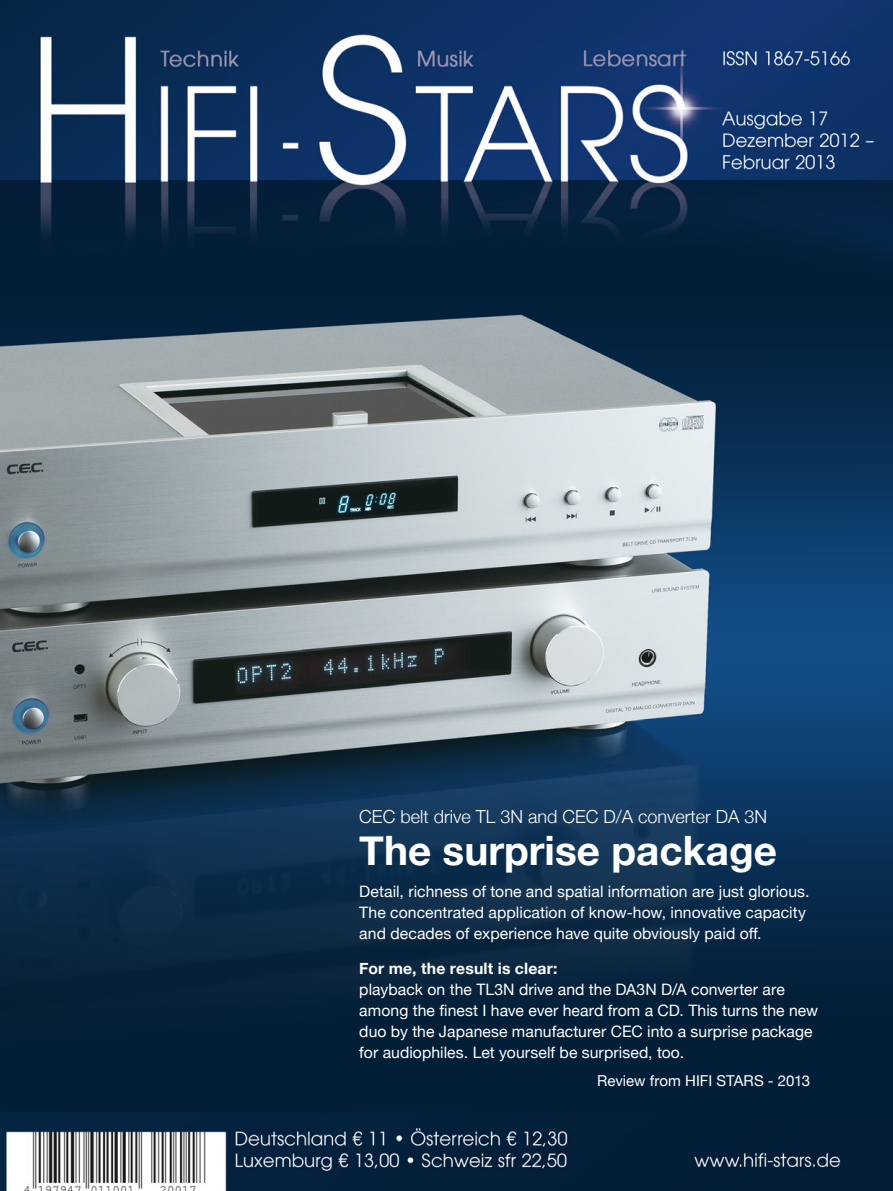
<style>
.page{position:relative;width:893px;height:1191px;background:#fff}
.page>*{position:absolute;margin:0;border:0;box-sizing:border-box;transform-origin:0 0}
.t1{font:700 40.5px "Helvetica Neue";color:#fff}
.t2{font:300 18px "Helvetica Neue";color:#fff}
.t3{font:15.75px/21px "Helvetica Neue";letter-spacing:.005em;color:#fff}
.t4{font:700 15.75px "Helvetica Neue";letter-spacing:.01em;color:#fff}
.t5{font:15px "Helvetica Neue";letter-spacing:.005em;color:#fff}
</style>
<div class="page">
<img style="left:0;top:0;width:893px;height:1191px">
<p class="t2" style="left:359px;top:802px;width:409px">CEC belt drive TL 3N and CEC D/A converter DA 3N</p>
<h1 class="t1" style="left:359px;top:814px;width:419px">The surprise package</h1>
<p class="t3" style="left:359px;top:879px;width:452px">Detail, richness of tone and spatial information are just glorious.<br>The concentrated application of know-how, innovative capacity and decades of experience have quite obviously paid off.</p>
<p class="t4" style="left:359px;top:953px;width:200px">For me, the result is clear:</p>
<p class="t3" style="left:359px;top:977px;width:460px">playback on the TL3N drive and the DA3N D/A converter are among the finest I have ever heard from a CD. This turns the new duo by the Japanese manufacturer CEC into a surprise package for audiophiles. Let yourself be surprised, too.</p>
<p class="t5" style="left:597px;top:1068px;width:215px">Review from HIFI STARS - 2013</p>
</div>
